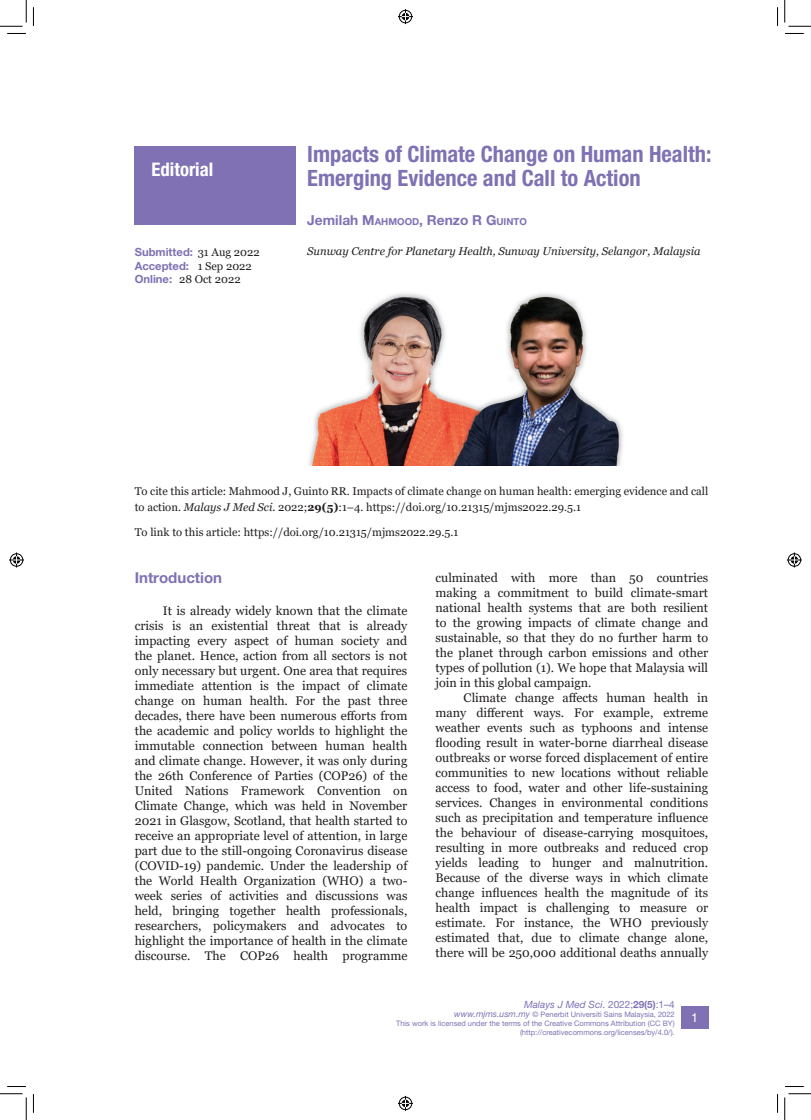
<style>
.page{position:relative;width:811px;height:1120px;background:#fff}
.page>*{position:absolute;margin:0;border:0;box-sizing:border-box;transform-origin:0 0}
.t1{font:700 condensed 22.5px/23.8px "Helvetica Neue LT Std";color:#7f71b3}
.Art_Section{font:700 condensed 18.75px "Helvetica Neue LT Std";color:#fff}
.Subhead_Level_1{font:700 15px "Helvetica Neue LT Std";color:#7f71b3}
.Authors_name{font:700 13.75px "Helvetica Neue LT Std";color:#7f71b3}
.Body_texts{font:12.5px/15px "Georgia";color:#231f20;text-align:justify}
.t2{font:12.5px "Helvetica LT Std";color:#fff}
.doi_texts{font:11.25px/16.5px "Georgia";color:#231f20}
.address{font:italic 11.25px "Georgia";color:#231f20}
.submitted_accepted{font:700 11.25px "Helvetica Neue LT Std";color:#7f71b3}
.submitted_accepted-2{font:11.25px "Georgia";color:#231f20}
.t3{font:italic 10px "Helvetica Neue LT Std";color:#7f71b3}
.t4{font:7.5px/8.8px "Helvetica Neue LT Std";color:#7f71b3;text-align:right}
.s1{font-style:inherit}
.s2{font-size:9.62px}
.s3{font-family:"Georgia";font-weight:400;color:#231f20}
.s4{font-family:"Helvetica Neue LT Std";font-weight:700;color:#7f71b3}
.s5{font-style:italic}
.s6{font-weight:700}
.s7{font-style:normal}
.s8{font-weight:700;font-style:normal}
.s9{font-style:italic;font-size:8.75px}
</style>
<div class="page">
<div style="left:681px;top:1006px;width:27px;height:22px;background:#7f71b3"></div>
<img style="left:308px;top:293px;width:315px;height:172px">
<div style="left:135px;top:146px;width:161px;height:79px;background:#7f71b3"></div>
<svg style="left:7px;top:33px;width:19px;height:1px"></svg>
<svg style="left:785px;top:33px;width:19px;height:1px"></svg>
<svg style="left:7px;top:1086px;width:19px;height:1px"></svg>
<svg style="left:785px;top:1086px;width:19px;height:1px"></svg>
<svg style="left:33px;top:7px;width:1px;height:19px"></svg>
<svg style="left:33px;top:1094px;width:1px;height:18px"></svg>
<svg style="left:777px;top:7px;width:1px;height:19px"></svg>
<svg style="left:777px;top:1094px;width:1px;height:18px"></svg>
<svg style="left:0;top:0;width:27px;height:27px"></svg>
<svg style="left:0;top:1093px;width:27px;height:26px"></svg>
<svg style="left:785px;top:0;width:26px;height:27px"></svg>
<svg style="left:785px;top:1093px;width:26px;height:26px"></svg>
<svg style="left:398px;top:9px;width:15px;height:15px"></svg>
<svg style="left:398px;top:1095px;width:15px;height:15px"></svg>
<svg style="left:9px;top:552px;width:15px;height:15px"></svg>
<svg style="left:787px;top:552px;width:15px;height:15px"></svg>
<p class="Art_Section" style="left:152px;top:158px;width:63px">Editorial</p>
<p class="t1" style="left:307px;top:142px;width:406px">Impacts of Climate Change on Human Health:<br>Emerging Evidence and Call to Action</p>
<p class="Authors_name" style="left:307px;top:211px;width:221px">Jemilah <span class="s1">M</span><span class="s2">AHMOOD</span>, Renzo R <span class="s1">G</span><span class="s2">UINTO</span></p>
<p class="submitted_accepted" style="left:135px;top:245px;width:126px">Submitted: <span class="s3">31 Aug 2022</span></p>
<p class="address" style="left:307px;top:244px;width:395px">Sunway Centre for Planetary Health, Sunway University, Selangor, Malaysia</p>
<p class="submitted_accepted" style="left:135px;top:259px;width:119px">Accepted: <span class="s3">1 Sep 2022</span></p>
<p class="submitted_accepted-2" style="left:135px;top:272px;width:107px"><span class="s4">Online:</span> 28 Oct 2022</p>
<p class="doi_texts" style="left:135px;top:482px;width:575px">To cite this article: Mahmood J, Guinto RR. Impacts of climate change on human health: emerging evidence and call to action. <span class="s5">Malays J Med Sci.</span> 2022;<span class="s6">29(5)</span>:1–4. https://doi.org/10.21315/mjms2022.29.5.1</p>
<p class="doi_texts" style="left:135px;top:524px;width:325px">To link to this article: https://doi.org/10.21315/mjms2022.29.5.1</p>
<p class="Subhead_Level_1" style="left:135px;top:568px;width:89px">Introduction</p>
<p class="Body_texts" style="left:135px;top:603px;width:274px;text-indent:28px">It is already widely known that the climate crisis is an existential threat that is already impacting every aspect of human society and the planet. Hence, action from all sectors is not only necessary but urgent. One area that requires immediate attention is the impact of climate change on human health. For the past three decades, there have been numerous efforts from the academic and policy worlds to highlight the immutable connection between human health and climate change. However, it was only during the 26th Conference of Parties (COP26) of the United Nations Framework Convention on Climate Change, which was held in November 2021 in Glasgow, Scotland, that health started to receive an appropriate level of attention, in large part due to the still-ongoing Coronavirus disease (COVID-19) pandemic. Under the leadership of the World Health Organization (WHO) a two&shy;week series of activities and discussions was held, bringing together health professionals, researchers, policymakers and advocates to highlight the importance of health in the climate discourse. The COP26 health programme</p>
<p class="Body_texts" style="left:436px;top:570px;width:274px">culminated with more than 50 countries making a commitment to build climate-smart national health systems that are both resilient to the growing impacts of climate change and sustainable, so that they do no further harm to the planet through carbon emissions and other types of pollution (1). We hope that Malaysia will join in this global campaign.</p>
<p class="Body_texts" style="left:436px;top:690px;width:274px;text-indent:28px">Climate change affects human health in many different ways. For example, extreme weather events such as typhoons and intense flooding result in water-borne diarrheal disease outbreaks or worse forced displacement of entire communities to new locations without reliable access to food, water and other life-sustaining services. Changes in environmental conditions such as precipitation and temperature influence the behaviour of disease-carrying mosquitoes, resulting in more outbreaks and reduced crop yields leading to hunger and malnutrition.<br>Because of the diverse ways in which climate change influences health the magnitude of its health impact is challenging to measure or estimate. For instance, the WHO previously estimated that, due to climate change alone, there will be 250,000 additional deaths annually</p>
<p class="t3" style="left:524px;top:998px;width:152px">Malays J Med Sci<span class="s7">. 2022;</span><span class="s8">29(5)</span><span class="s7">:1–4</span></p>
<p class="t4" style="left:454px;top:1009px;width:222px"><span class="s9">www.mjms.usm.my</span> © Penerbit Universiti Sains Malaysia, 2022</p>
<p class="t4" style="left:396px;top:1018px;width:280px">This work is licensed under the terms of the Creative Commons Attribution (CC BY) (http://creativecommons.org/licenses/by/4.0/).</p>
<p class="t2" style="left:691px;top:1010px;width:8px">1</p>
</div>
